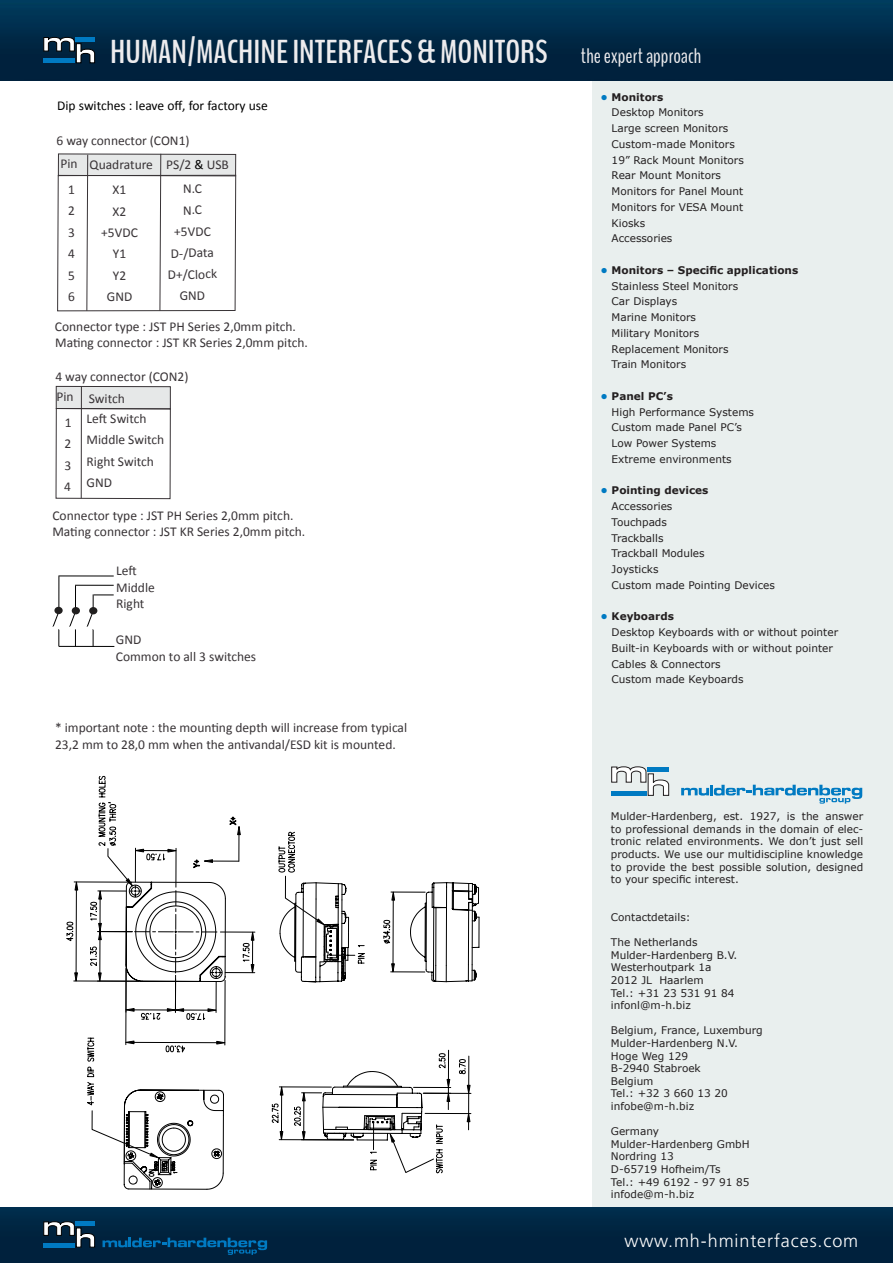
<style>
.page{position:relative;width:893px;height:1263px;background:#fff}
.page>*{position:absolute;margin:0;border:0;box-sizing:border-box;transform-origin:0 0}
.t1{font:700 33px "Bench Nine";color:#edecee}
.t2{font:300 18px "Frutiger";letter-spacing:.05em;color:#fff}
.t3{font:13.5px/21.5px "Calibri";color:#383336}
.t4{font:13.5px "Calibri";color:#000}
.t5{font:10.5px/15.8px "Verdana";color:#231f20}
.s1{font-weight:400;font-size:21px}
.s2{color:#000}
.s3{font-weight:700;color:#007ac2}
.s4{font-weight:700}
</style>
<div class="page">
<img style="left:0;top:0;width:893px;height:81px">
<img style="left:0;top:1208px;width:893px;height:55px">
<svg style="left:43px;top:1221px;width:52px;height:26px"></svg>
<hr style="left:43px;top:1243px;width:32px;height:4px;background:#007ac2">
<div style="left:76px;top:1221px;width:19px;height:5px;background:#007ac2"></div>
<svg style="left:103px;top:1237px;width:164px;height:18px;background:#003961"></svg>
<svg style="left:43px;top:37px;width:52px;height:26px"></svg>
<hr style="left:43px;top:59px;width:32px;height:4px;background:#007ac2">
<hr style="left:76px;top:37px;width:19px;height:4px;background:#007ac2">
<div style="left:593px;top:81px;width:300px;height:1125px;background:#e9efee"></div>
<svg style="left:611px;top:766px;width:58px;height:30px"></svg>
<svg style="left:681px;top:785px;width:181px;height:19px"></svg>
<svg style="left:66px;top:776px;width:413px;height:413px"></svg>
<svg style="left:57px;top:153px;width:179px;height:158px"></svg>
<div style="left:56px;top:386px;width:114px;height:23px;background:#e6e8e8"></div>
<div style="left:56px;top:386px;width:115px;height:23px;border:1px solid #383336"></div>
<hr style="left:81px;top:386px;width:1px;height:112px;background:#383336">
<div style="left:56px;top:408px;width:115px;height:91px;border:1px solid #383336"></div>
<hr style="left:59px;top:576px;width:1px;height:35px;background:#000">
<hr style="left:59px;top:576px;width:55px;height:1px;background:#000">
<hr style="left:76px;top:585px;width:38px;height:1px;background:#000">
<hr style="left:59px;top:646px;width:55px;height:1px;background:#000">
<svg style="left:53px;top:613px;width:7px;height:33px"></svg>
<svg style="left:70px;top:585px;width:6px;height:61px"></svg>
<svg style="left:87px;top:595px;width:27px;height:51px"></svg>
<div style="left:54px;top:607px;width:9px;height:7px;background:#211f1f;border-radius:50%"></div>
<div style="left:72px;top:607px;width:8px;height:7px;background:#211f1f;border-radius:50%"></div>
<div style="left:89px;top:607px;width:8px;height:7px;background:#211f1f;border-radius:50%"></div>
<p class="t1" style="left:110px;top:30px;width:592px">HUMAN/MACHINE INTERFACES &amp; MONITORS <span class="s1">the expert approach</span></p>
<p class="t4" style="left:57px;top:97px;width:212px">Dip switches : leave off, for factory use</p>
<p class="t3" style="left:56px;top:129px;width:135px">6 way connector (CON1)</p>
<p class="t3" style="left:66px;top:178px;width:10px;text-align:justify;rotate:-1deg">1<br>2<br>3<br>4<br>5<br>6</p>
<p class="t3" style="left:100px;top:179px;width:38px;text-align:center;rotate:-1deg">X1<br>X2 +5VDC<br>Y1<br>Y2<br>GND</p>
<p class="t3" style="left:61px;top:153px;width:170px">Pin Quadrature PS/2 <span class="s2">&amp;</span> USB</p>
<p class="t3" style="left:166px;top:178px;width:51px;text-align:center;rotate:-1deg">N.C<br>N.C +5VDC<br>D-/Data<br>D+/Clock<br>GND</p>
<p class="t3" style="left:55px;top:317px;width:255px;line-height:16.5px">Connector type : JST PH Series 2,0mm pitch.<br>Mating connector : JST KR Series 2,0mm pitch.</p>
<p class="t3" style="left:89px;top:364px;width:101px;line-height:22.5px;text-indent:-33px">4 way connector (CON2)<br>Switch</p>
<p class="t3" style="left:87px;top:407px;width:79px">Left Switch<br>Middle Switch<br>Right Switch<br>GND</p>
<p class="t3" style="left:52px;top:506px;width:254px;line-height:16.5px">Connector type : JST PH Series 2,0mm pitch.<br>Mating connector : JST KR Series 2,0mm pitch.</p>
<p class="t3" style="left:116px;top:562px;width:40px;line-height:16.5px">Left<br>Middle<br>Right</p>
<p class="t3" style="left:116px;top:631px;width:142px;line-height:16.5px">GND<br>Common to all 3 switches</p>
<p class="t3" style="left:56px;top:385px;width:19px">Pin</p>
<p class="t3" style="left:64px;top:411px;width:9px;text-align:justify">1<br>2<br>3<br>4</p>
<p class="t3" style="left:55px;top:719px;width:354px;line-height:16.5px">* important note : the mounting depth will increase from typical<br>23,2 mm to 28,0 mm when the antivandal/ESD kit is mounted.</p>
<p class="t5" style="left:612px;top:88px;width:134px;text-indent:-11px"><span class="s3">•</span> <span class="s4">Monitors<br></span>Desktop Monitors<br>Large screen Monitors<br>Custom-made Monitors<br>19” Rack Mount Monitors<br>Rear Mount Monitors<br>Monitors for Panel Mount<br>Monitors for VESA Mount<br>Kiosks<br>Accessories</p>
<p class="t5" style="left:612px;top:262px;width:188px;text-indent:-11px"><span class="s3">•</span> <span class="s4">Monitors – Specific applications<br></span>Stainless Steel Monitors<br>Car Displays<br>Marine Monitors<br>Military Monitors<br>Replacement Monitors<br>Train Monitors</p>
<p class="t5" style="left:612px;top:388px;width:144px;text-indent:-11px"><span class="s3">•</span> <span class="s4">Panel PC’s<br></span>High Performance Systems<br>Custom made Panel PC’s<br>Low Power Systems<br>Extreme environments</p>
<p class="t5" style="left:612px;top:482px;width:165px;text-indent:-11px"><span class="s3">•</span> <span class="s4">Pointing devices<br></span>Accessories<br>Touchpads<br>Trackballs<br>Trackball Modules<br>Joysticks<br>Custom made Pointing Devices</p>
<p class="t5" style="left:612px;top:608px;width:228px;text-indent:-11px"><span class="s3">•</span> <span class="s4">Keyboards<br></span>Desktop Keyboards with or without pointer<br>Built-in Keyboards with or without pointer<br>Cables &amp; Connectors<br>Custom made Keyboards</p>
<p class="t5" style="left:611px;top:810px;width:254px;line-height:12.6px;text-align:justify">Mulder-Hardenberg, est. 1927, is the answer to professional demands in the domain of elec&shy;tronic related environments. We don’t just sell products. We use our multidiscipline knowledge to provide the best possible solution, designed to your specific interest.</p>
<p class="t5" style="left:611px;top:909px;width:81px">Contactdetails:</p>
<p class="t5" style="left:611px;top:936px;width:128px;line-height:12.6px">The Netherlands<br>Mulder-Hardenberg B.V.<br>Westerhoutpark 1a<br>2012 JL Haarlem<br>Tel.: +31 23 531 91 84 infonl@m-h.biz</p>
<p class="t5" style="left:611px;top:1024px;width:153px;line-height:12.6px">Belgium, France, Luxemburg<br>Mulder-Hardenberg N.V.<br>Hoge Weg 129<br>B-2940 Stabroek<br>Belgium<br>Tel.: +32 3 660 13 20 infobe@m-h.biz</p>
<p class="t5" style="left:611px;top:1125px;width:140px;line-height:12.6px">Germany<br>Mulder-Hardenberg GmbH<br>Nordring 13<br>D-65719 Hofheim/Ts<br>Tel.: +49 6192 - 97 91 85 infode@m-h.biz</p>
<p class="t2" style="left:624px;top:1231px;width:235px">www.mh-hminterfaces.com</p>
</div>
